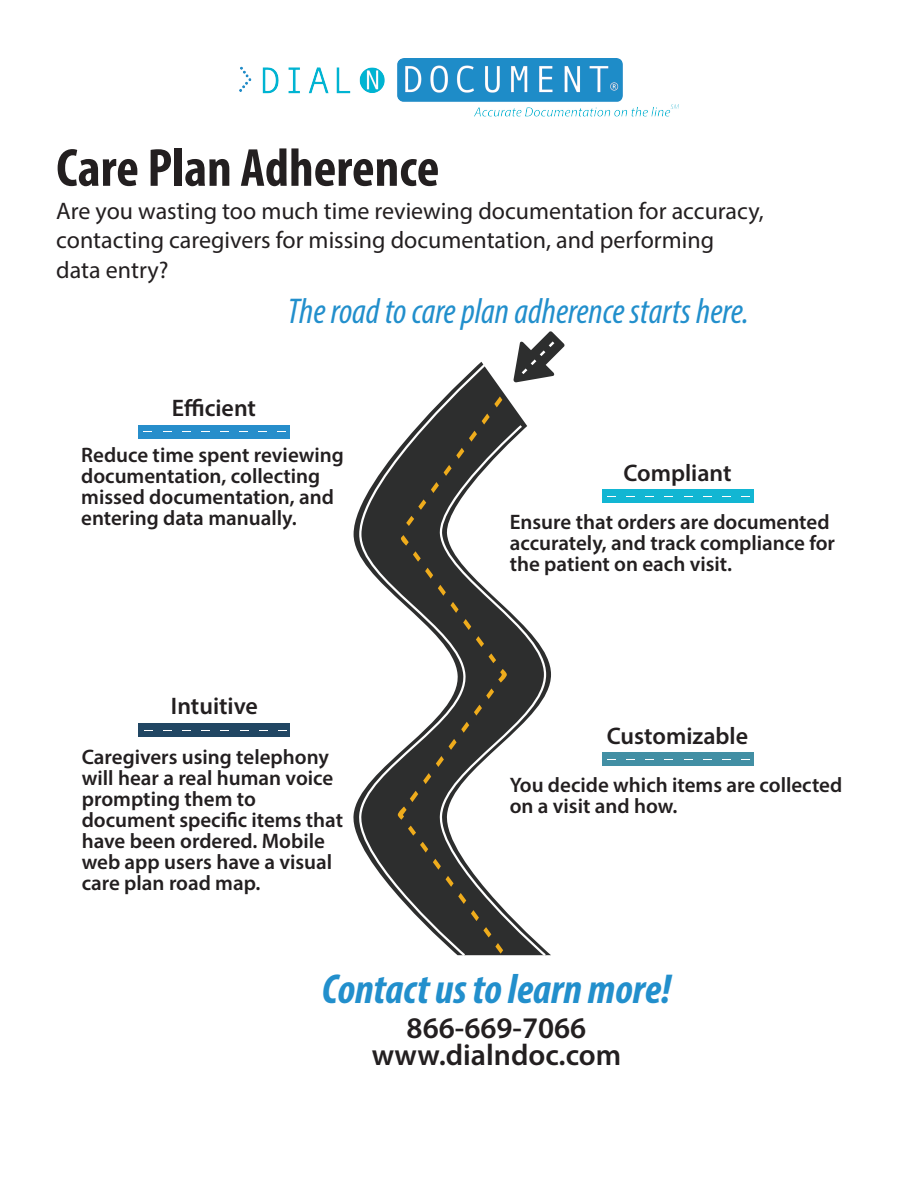
<style>
.page{position:relative;width:918px;height:1188px;background:#fff}
.page>*{position:absolute;margin:0;border:0;box-sizing:border-box;transform-origin:0 0}
.t1{font:700 condensed 54px "Myriad Pro";color:#231f20}
.t2{font:italic 700 condensed 42px "Myriad Pro";color:#228fcc}
.t3{font:italic condensed 36px "Myriad Pro";color:#228fcc}
.t4{font:600 30px "Myriad Pro";color:#231f20}
.t5{font:24px/29.4px "Myriad Pro";color:#231f20}
.t6{font:600 24px "Myriad Pro";color:#231f20}
.t7{font:600 21px/21px "Myriad Pro";color:#231f20}
</style>
<div class="page">
<div style="left:602px;top:490px;width:151px;height:13px;background:#12b6d3"></div>
<div style="left:602px;top:752px;width:151px;height:14px;background:#428fa4"></div>
<div style="left:139px;top:723px;width:151px;height:14px;background:#214663"></div>
<div style="left:138px;top:425px;width:152px;height:13px;background:#278ecb"></div>
<svg style="left:353px;top:374px;width:198px;height:581px"></svg>
<svg style="left:356px;top:361px;width:134px;height:594px"></svg>
<svg style="left:435px;top:424px;width:112px;height:532px"></svg>
<svg style="left:495px;top:943px;width:8px;height:11px"></svg>
<svg style="left:483px;top:927px;width:8px;height:10px"></svg>
<svg style="left:471px;top:910px;width:8px;height:11px"></svg>
<svg style="left:458px;top:893px;width:8px;height:11px"></svg>
<svg style="left:446px;top:876px;width:8px;height:11px"></svg>
<svg style="left:433px;top:859px;width:8px;height:11px"></svg>
<svg style="left:420px;top:842px;width:8px;height:11px"></svg>
<svg style="left:408px;top:826px;width:8px;height:10px"></svg>
<svg style="left:398px;top:791px;width:20px;height:29px"></svg>
<svg style="left:423px;top:773px;width:8px;height:11px"></svg>
<svg style="left:436px;top:756px;width:8px;height:11px"></svg>
<svg style="left:449px;top:739px;width:8px;height:11px"></svg>
<svg style="left:461px;top:722px;width:8px;height:11px"></svg>
<svg style="left:474px;top:705px;width:8px;height:11px"></svg>
<svg style="left:486px;top:669px;width:21px;height:30px"></svg>
<svg style="left:489px;top:653px;width:7px;height:10px"></svg>
<svg style="left:476px;top:636px;width:8px;height:11px"></svg>
<svg style="left:463px;top:619px;width:8px;height:11px"></svg>
<svg style="left:451px;top:602px;width:8px;height:11px"></svg>
<svg style="left:438px;top:585px;width:8px;height:11px"></svg>
<svg style="left:425px;top:568px;width:8px;height:11px"></svg>
<svg style="left:401px;top:535px;width:20px;height:27px"></svg>
<svg style="left:406px;top:516px;width:8px;height:10px"></svg>
<svg style="left:418px;top:499px;width:8px;height:11px"></svg>
<svg style="left:431px;top:482px;width:8px;height:11px"></svg>
<svg style="left:444px;top:465px;width:8px;height:11px"></svg>
<svg style="left:456px;top:448px;width:8px;height:11px"></svg>
<svg style="left:469px;top:431px;width:8px;height:11px"></svg>
<svg style="left:482px;top:414px;width:8px;height:11px"></svg>
<svg style="left:494px;top:396px;width:8px;height:11px"></svg>
<svg style="left:513px;top:331px;width:52px;height:51px"></svg>
<img style="left:239px;top:58px;width:440px;height:59px">
<h1 class="t1" style="left:56px;top:145px;width:385px">Care Plan Adherence</h1>
<p class="t5" style="left:56px;top:198px;width:709px">Are you wasting too much time reviewing documentation for accuracy, contacting caregivers for missing documentation, and performing data entry?</p>
<p class="t6" style="left:172px;top:398px;width:86px">Efficient</p>
<h3 class="t3" style="left:287px;top:296px;width:463px">The road to care plan adherence starts here.</h3>
<p class="t7" style="left:81px;top:446px;width:264px">Reduce time spent reviewing documentation, collecting missed documentation, and entering data manually.</p>
<p class="t6" style="left:171px;top:696px;width:89px">Intuitive</p>
<p class="t7" style="left:82px;top:749px;width:263px">Caregivers using telephony will hear a real human voice prompting them to document specific items that have been ordered. Mobile web app users have a visual care plan road map.</p>
<p class="t6" style="left:623px;top:463px;width:110px">Compliant</p>
<p class="t7" style="left:510px;top:513px;width:327px">Ensure that orders are documented accurately, and track compliance for the patient on each visit.</p>
<p class="t6" style="left:607px;top:726px;width:143px">Customizable</p>
<p class="t7" style="left:510px;top:776px;width:334px">You decide which items are collected on a visit and how.</p>
<h2 class="t2" style="left:322px;top:971px;width:351px">Contact us to learn more!</h2>
<h3 class="t4" style="left:407px;top:1016px;width:181px">866-669-7066</h3>
<h3 class="t4" style="left:372px;top:1042px;width:251px">www.dialndoc.com</h3>
</div>
